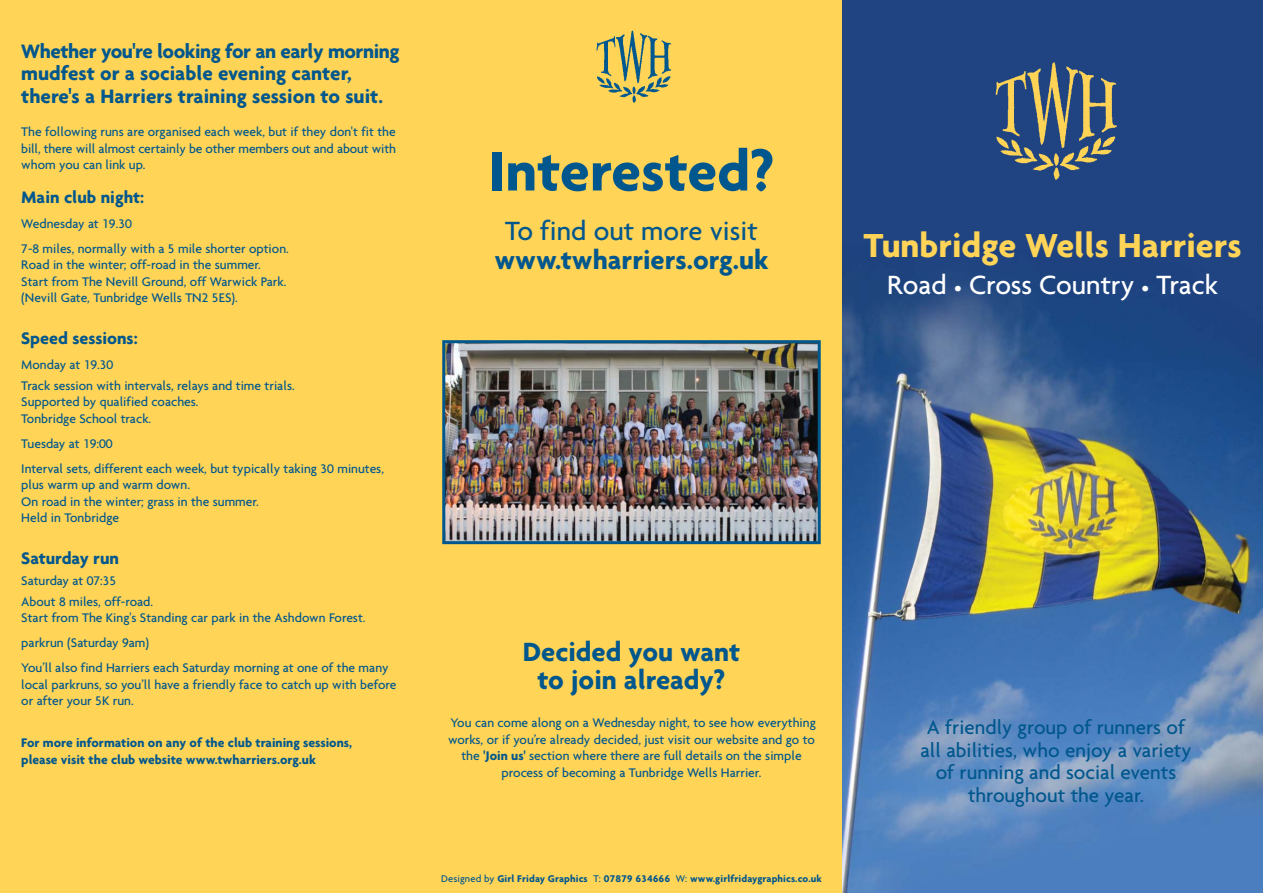
<style>
.page{position:relative;width:1263px;height:893px;background:#fff}
.page>*{position:absolute;margin:0;border:0;box-sizing:border-box;transform-origin:0 0}
.t1{font:700 60px "Agenda";color:#00578d}
.t2{font:700 36px "Agenda";color:#ffd457}
.t3{font:700 28.5px/28.5px "Agenda";color:#00578d;text-align:center}
.t4{font:500 28.5px "Agenda";color:#fff}
.t5{font:500 28.5px "Agenda";color:#00578d}
.t6{font:700 21px/22.5px "Agenda";color:#00578d}
.t7{font:500 21px/22.5px "Agenda";color:#00578d;text-align:center}
.t8{font:700 18px "Agenda";color:#00578d}
.t9{font:500 13.5px/16.5px "Agenda";color:#00578d}
.t10{font:700 13.5px/16.5px "Agenda";color:#00578d}
.t11{font:700 10.5px "Agenda";letter-spacing:.01em;color:#00578d}
.s1{font-size:19.5px}
.s2{font-weight:700}
.s3{font-weight:500}
</style>
<div class="page">
<div style="left:0;top:0;width:421px;height:893px;background:#ffd457"></div>
<img style="left:842px;top:0;width:421px;height:893px">
<img style="left:990px;top:58px;width:130px;height:126px">
<div style="left:421px;top:0;width:421px;height:893px;background:#ffd457"></div>
<img style="left:446px;top:344px;width:371px;height:196px">
<div style="left:442px;top:340px;width:379px;height:204px;border:3px solid #00578d"></div>
<img style="left:596px;top:30px;width:76px;height:73px">
<h3 class="t6" style="left:21px;top:41px;width:380px">Whether you're looking for an early morning mudfest or a sociable evening canter, there's a Harriers training session to suit.</h3>
<p class="t9" style="left:21px;top:125px;width:376px;text-align:justify">The following runs are organised each week, but if they don't fit the bill, there will almost certainly be other members out and about with whom you can link up.</p>
<h3 class="t8" style="left:21px;top:190px;width:124px">Main club night:</h3>
<p class="t9" style="left:21px;top:212px;width:269px;line-height:25px">Wednesday at 19.30<br>7-8 miles, normally with a 5 mile shorter option.</p>
<p class="t9" style="left:21px;top:258px;width:267px">Road in the winter; off-road in the summer.<br>Start from The Nevill Ground, off Warwick Park. (Nevill Gate, Tunbridge Wells TN2 5ES).</p>
<h3 class="t8" style="left:21px;top:331px;width:118px">Speed sessions:</h3>
<p class="t9" style="left:21px;top:355px;width:275px;line-height:20.7px">Monday at 19.30<br>Track session with intervals, relays and time trials.</p>
<p class="t9" style="left:21px;top:395px;width:179px">Supported by qualified coaches.<br>Tonbridge School track.</p>
<p class="t9" style="left:21px;top:432px;width:364px;line-height:25px">Tuesday at 19:00<br>Interval sets, different each week, but typically taking 30 minutes,</p>
<p class="t9" style="left:21px;top:478px;width:239px">plus warm up and warm down.<br>On road in the winter; grass in the summer.<br>Held in Tonbridge</p>
<h3 class="t8" style="left:21px;top:551px;width:99px">Saturday run</h3>
<p class="t9" style="left:21px;top:571px;width:133px;line-height:20.7px">Saturday at 07:35<br>About 8 miles, off-road.</p>
<p class="t9" style="left:21px;top:607px;width:369px;line-height:25px">Start from The King's Standing car park in the Ashdown Forest. parkrun (Saturday 9am)<br>You’ll also find Harriers each Saturday morning at one of the many</p>
<p class="t9" style="left:21px;top:677px;width:377px">local parkruns, so you’ll have a friendly face to catch up with before or after your 5K run.</p>
<p class="t10" style="left:21px;top:736px;width:332px">For more information on any of the club training sessions, please visit the club website www.twharriers.org.uk</p>
<h1 class="t1" style="left:488px;top:148px;width:288px">Interested?</h1>
<h3 class="t5" style="left:505px;top:220px;width:254px">To find out more visit</h3>
<h3 class="t3" style="left:494px;top:248px;width:276px">www.twharriers.org.uk</h3>
<h2 class="t2" style="left:863px;top:231px;width:380px">Tunbridge Wells Harriers</h2>
<h3 class="t4" style="left:887px;top:273px;width:332px">Road <span class="s1">•</span> Cross Country <span class="s1">•</span> Track</h3>
<h3 class="t3" style="left:523px;top:640px;width:219px">Decided you want to join already?</h3>
<p class="t9" style="left:448px;top:716px;width:369px;text-align:center">You can come along on a Wednesday night, to see how everything works, or if you’re already decided, just visit our website and go to the <span class="s2">'Join us'</span> section where there are full details on the simple process of becoming a Tunbridge Wells Harrier.</p>
<p class="t11" style="left:441px;top:874px;width:382px"><span class="s3">Designed by</span> Girl Friday Graphics <span class="s3">T:</span> 07879 634666 <span class="s3">W:</span> www.girlfridaygraphics.co.uk</p>
<h3 class="t7" style="left:920px;top:718px;width:273px">A friendly group of runners of all abilities, who enjoy a variety of running and social events throughout the year.</h3>
</div>
